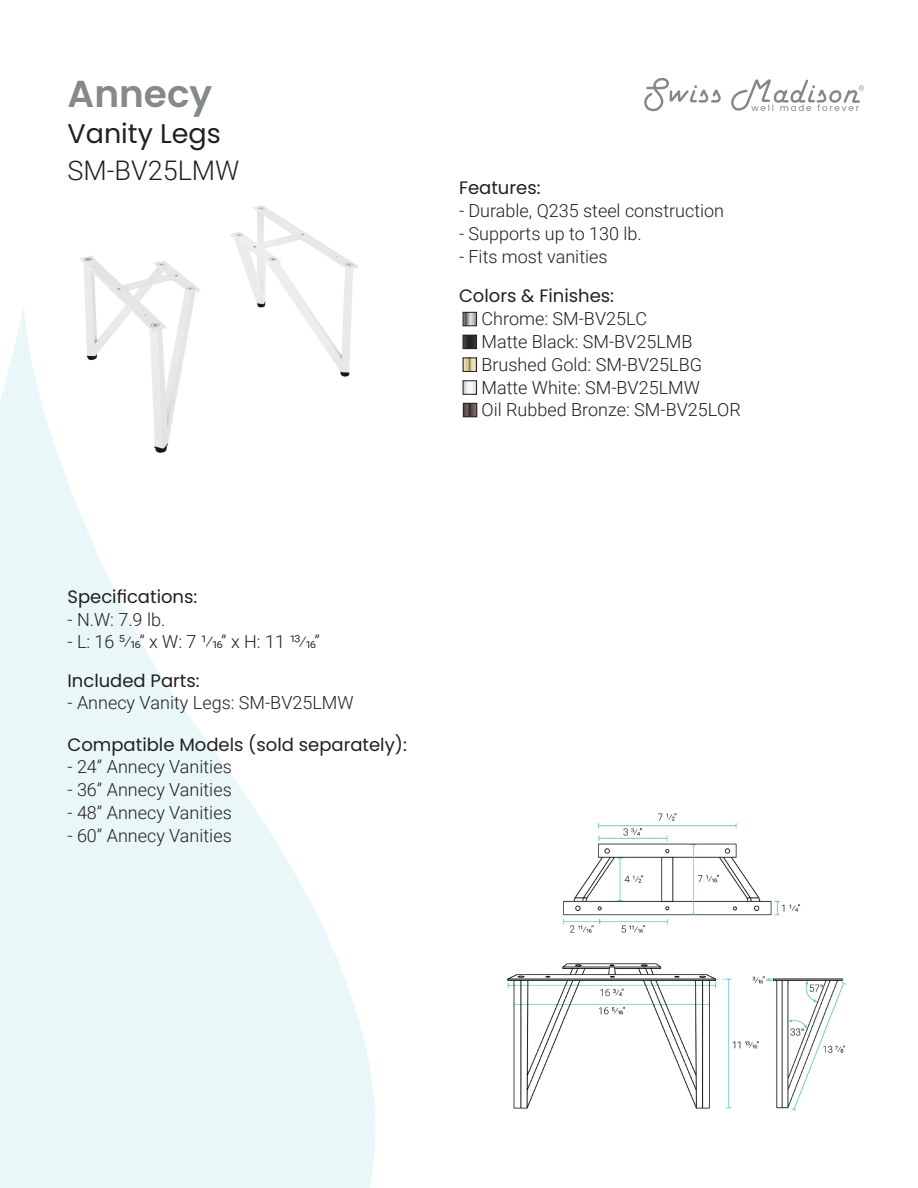
<style>
.page{position:relative;width:918px;height:1188px;background:#fff}
.page>*{position:absolute;margin:0;border:0;box-sizing:border-box;transform-origin:0 0}
.t1{font:600 37.5px "Poppins";color:#85898c}
.t2{font:27px/36.6px "Poppins";color:#231f20}
.t3{font:300 18px/22.8px "Roboto";color:#231f20}
.t4{font:18px "Poppins";color:#231f20}
.t5{font:8.85px "Poppins";letter-spacing:.2em;color:#85878a}
.s1{font-family:"Roboto";font-weight:300}
</style>
<div class="page">
<img style="left:80px;top:205px;width:279px;height:100px">
<svg style="left:0;top:305px;width:375px;height:883px;fill:#eaf7f8"></svg>
<img style="left:507px;top:813px;width:339px;height:298px">
<img style="left:465px;top:314px;width:10px;height:10px">
<div style="left:463px;top:312px;width:14px;height:14px;border:1px solid #231f20"></div>
<img style="left:465px;top:337px;width:10px;height:10px">
<div style="left:463px;top:335px;width:14px;height:14px;border:1px solid #231f20"></div>
<img style="left:465px;top:360px;width:10px;height:10px">
<div style="left:463px;top:358px;width:14px;height:14px;border:1px solid #231f20"></div>
<img style="left:465px;top:383px;width:10px;height:9px">
<div style="left:463px;top:381px;width:14px;height:13px;border:1px solid #231f20"></div>
<img style="left:465px;top:405px;width:10px;height:10px">
<div style="left:463px;top:403px;width:14px;height:14px;border:1px solid #231f20"></div>
<svg style="left:644px;top:78px;width:77px;height:34px"></svg>
<svg style="left:731px;top:79px;width:133px;height:32px"></svg>
<p class="t1" style="left:68px;top:72px;width:146px">Annecy</p>
<p class="t2" style="left:68px;top:116px;width:173px">Vanity Legs<br><span class="s1">SM-BV25LMW</span></p>
<p class="t5" style="left:752px;top:103px;width:109px">well made forever</p>
<p class="t4" style="left:459px;top:178px;width:83px">Features:</p>
<p class="t3" style="left:459px;top:199px;width:267px">- Durable, Q235 steel construction</p>
<p class="t3" style="left:459px;top:222px;width:184px">- Supports up to 130 lb.</p>
<p class="t3" style="left:459px;top:244px;width:150px">- Fits most vanities</p>
<p class="t4" style="left:459px;top:286px;width:157px">Colors &amp; Finishes:</p>
<p class="t3" style="left:482px;top:307px;width:261px">Chrome: SM-BV25LC<br>Matte Black: SM-BV25LMB<br>Brushed Gold: SM-BV25LBG<br>Matte White: SM-BV25LMW<br>Oil Rubbed Bronze: SM-BV25LOR</p>
<p class="t4" style="left:68px;top:586px;width:131px">Specifications:</p>
<p class="t3" style="left:68px;top:607px;width:99px">- N.W: 7.9 lb.</p>
<p class="t3" style="left:68px;top:630px;width:254px">- L: 16 5/16” x W: 7 1/16” x H: 11 13/16”</p>
<p class="t4" style="left:68px;top:670px;width:134px">Included Parts:</p>
<p class="t3" style="left:68px;top:691px;width:288px">- Annecy Vanity Legs: SM-BV25LMW</p>
<p class="t4" style="left:68px;top:734px;width:341px">Compatible Models (sold separately):</p>
<p class="t3" style="left:68px;top:755px;width:166px">- 24” Annecy Vanities</p>
<p class="t3" style="left:68px;top:778px;width:166px">- 36” Annecy Vanities</p>
<p class="t3" style="left:68px;top:801px;width:166px">- 48” Annecy Vanities</p>
<p class="t3" style="left:68px;top:823px;width:166px">- 60” Annecy Vanities</p>
</div>
